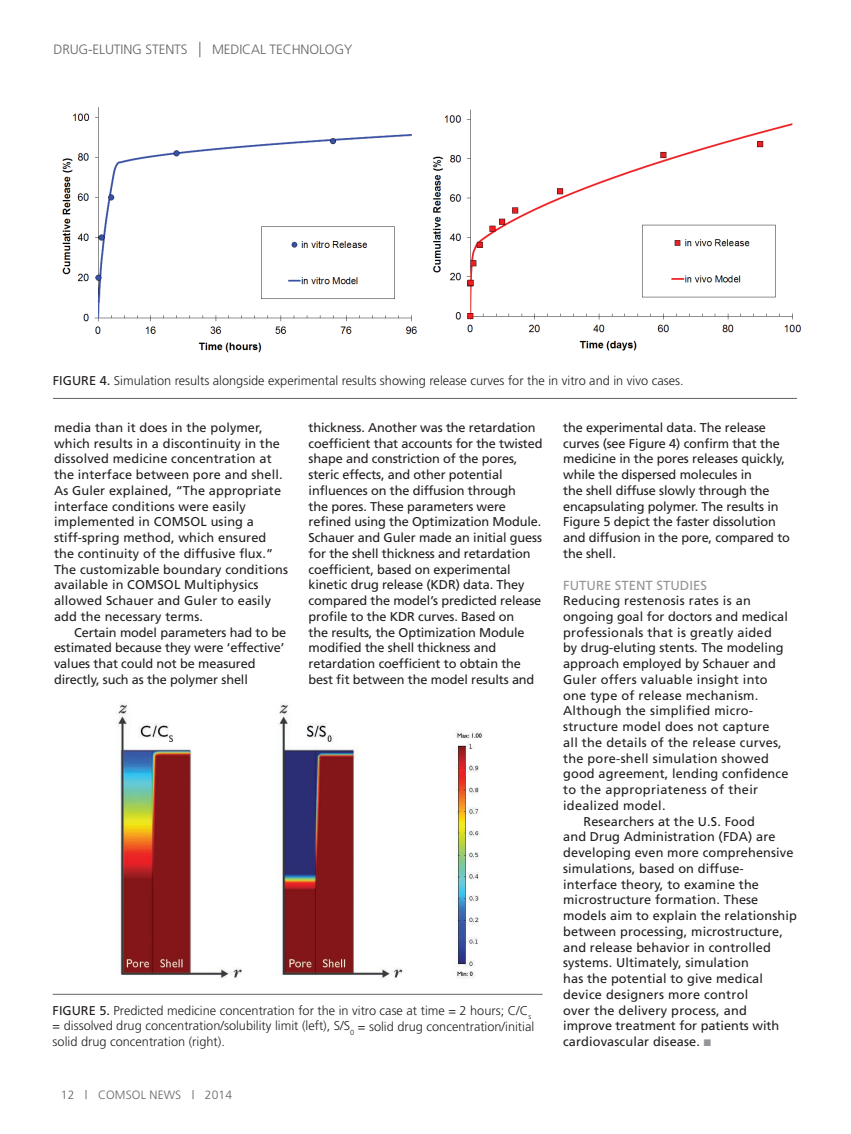
<style>
.page{position:relative;width:851px;height:1134px;background:#fff}
.page>*{position:absolute;margin:0;border:0;box-sizing:border-box;transform-origin:0 0}
.t1{font:300 13.5px "Frutiger";letter-spacing:-.01em;color:#636366}
.t2{font:13.2px "Frutiger";color:#939598}
.t3{font:12.75px/15.8px "Frutiger";letter-spacing:.01em;color:#231f20}
.t4{font:12.75px/15.8px "Frutiger";letter-spacing:-.01em;color:#231f20}
.t5{font:300 12.75px/15.8px "Frutiger";color:#231f20}
.t6{font:12.75px "Frutiger";letter-spacing:.03em;color:#231f20}
.t7{font:300 12px "Frutiger";letter-spacing:.01em;color:#636366}
.s1{font-size:20.25px}
.s2{font-weight:400}
.s3{color:#939598}
</style>
<div class="page">
<img style="left:62px;top:107px;width:739px;height:246px">
<img style="left:118px;top:704px;width:365px;height:275px">
<hr style="left:53px;top:398px;width:743px;height:1px;background:#636366">
<hr style="left:53px;top:994px;width:489px;height:1px;background:#636366">
<p class="t1" style="left:53px;top:42px;width:300px">DRUG-ELUTING STENTS <span class="s1">|</span> MEDICAL TECHNOLOGY</p>
<p class="t5" style="left:53px;top:372px;width:632px"><span class="s2">FIGURE 4.</span> Simulation results alongside experimental results showing release curves for the in vitro and in vivo cases.</p>
<p class="t4" style="left:308px;top:420px;width:235px">thickness. Another was the retardation coefficient that accounts for the twisted shape and constriction of the pores, steric effects, and other potential influences on the diffusion through<br>the pores. These parameters were refined using the Optimization Module.<br>Schauer and Guler made an initial guess for the shell thickness and retardation coefficient, based on experimental kinetic drug release (KDR) data. They compared the model’s predicted release profile to the KDR curves. Based on<br>the results, the Optimization Module modified the shell thickness and retardation coefficient to obtain the best fit between the model results and</p>
<p class="t4" style="left:563px;top:420px;width:228px">the experimental data. The release curves (see Figure 4) confirm that the medicine in the pores releases quickly, while the dispersed molecules in<br>the shell diffuse slowly through the encapsulating polymer. The results in Figure 5 depict the faster dissolution and diffusion in the pore, compared to the shell.</p>
<p class="t3" style="left:54px;top:420px;width:235px">media than it does in the polymer, which results in a discontinuity in the dissolved medicine concentration at the interface between pore and shell.<br>As Guler explained, “The appropriate interface conditions were easily implemented in COMSOL using a stiff-spring method, which ensured the continuity of the diffusive flux.” The customizable boundary conditions available in COMSOL Multiphysics allowed Schauer and Guler to easily add the necessary terms.</p>
<p class="t4" style="left:54px;top:624px;width:234px;text-indent:20px">Certain model parameters had to be estimated because they were ‘effective’ values that could not be measured directly, such as the polymer shell</p>
<p class="t2" style="left:563px;top:577px;width:145px">FUTURE STENT STUDIES</p>
<p class="t3" style="left:563px;top:593px;width:189px">Reducing restenosis rates is an</p>
<p class="t3" style="left:563px;top:609px;width:226px">ongoing goal for doctors and medical</p>
<p class="t3" style="left:563px;top:625px;width:210px">professionals that is greatly aided</p>
<p class="t3" style="left:563px;top:640px;width:222px">by drug-eluting stents. The modeling</p>
<p class="t3" style="left:563px;top:656px;width:214px">approach employed by Schauer and</p>
<p class="t3" style="left:563px;top:672px;width:206px">Guler offers valuable insight into</p>
<p class="t3" style="left:563px;top:687px;width:197px">one type of release mechanism.</p>
<p class="t3" style="left:563px;top:703px;width:190px">Although the simplified micro-</p>
<p class="t3" style="left:563px;top:719px;width:208px">structure model does not capture</p>
<p class="t3" style="left:563px;top:735px;width:220px">all the details of the release curves,</p>
<p class="t3" style="left:563px;top:750px;width:207px">the pore-shell simulation showed</p>
<p class="t3" style="left:563px;top:766px;width:227px">good agreement, lending confidence</p>
<p class="t6" style="left:563px;top:782px;width:196px">to the appropriateness of their</p>
<p class="t3" style="left:563px;top:798px;width:104px">idealized model.</p>
<p class="t3" style="left:583px;top:813px;width:173px">Researchers at the U.S. Food</p>
<p class="t3" style="left:563px;top:829px;width:214px">and Drug Administration (FDA) are</p>
<p class="t3" style="left:563px;top:845px;width:232px">developing even more comprehensive</p>
<p class="t3" style="left:563px;top:861px;width:182px">simulations, based on diffuse-</p>
<p class="t3" style="left:563px;top:876px;width:197px">interface theory, to examine the</p>
<p class="t3" style="left:563px;top:892px;width:197px">microstructure formation. These</p>
<p class="t3" style="left:563px;top:908px;width:235px">models aim to explain the relationship</p>
<p class="t3" style="left:563px;top:924px;width:221px">between processing, microstructure,</p>
<p class="t3" style="left:563px;top:939px;width:209px">and release behavior in controlled</p>
<p class="t3" style="left:563px;top:955px;width:187px">systems. Ultimately, simulation</p>
<p class="t3" style="left:563px;top:971px;width:201px">has the potential to give medical</p>
<p class="t3" style="left:563px;top:987px;width:186px">device designers more control</p>
<p class="t3" style="left:563px;top:1002px;width:185px">over the delivery process, and</p>
<p class="t3" style="left:563px;top:1018px;width:218px">improve treatment for patients with</p>
<p class="t3" style="left:563px;top:1034px;width:149px">cardiovascular disease. <span class="s3">■</span></p>
<p class="t5" style="left:53px;top:1002px;width:483px"><span class="s2">FIGURE 5.</span> Predicted medicine concentration for the in vitro case at time = 2 hours; C/C<sub>s </sub>= dissolved drug concentration/solubility limit (left), S/S<sub>0</sub> = solid drug concentration/initial solid drug concentration (right).</p>
<p class="t7" style="left:61px;top:1088px;width:172px">12 | COMSOL NEWS | 2014</p>
</div>
